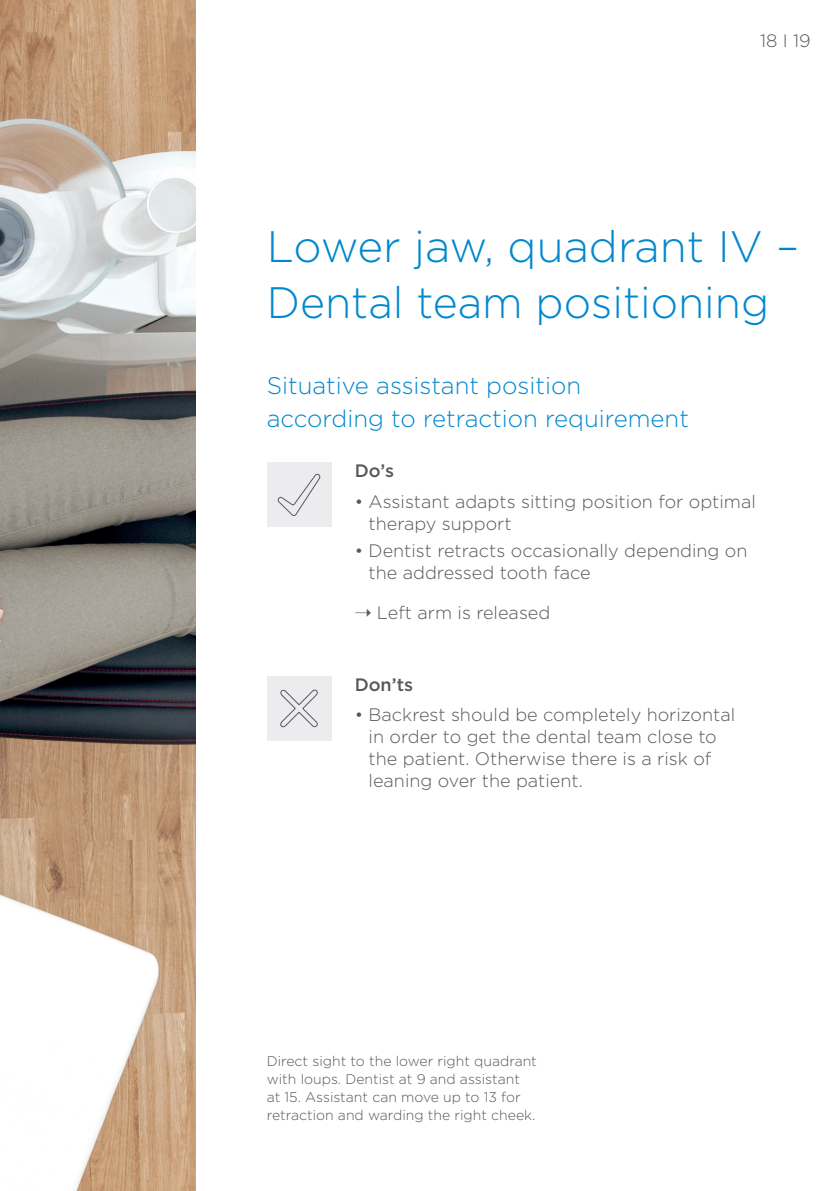
<style>
.page{position:relative;width:840px;height:1191px;background:#fff}
.page>*{position:absolute;margin:0;border:0;box-sizing:border-box;transform-origin:0 0}
.t1{font:300 44px/56px "Gotham";color:#0088ce}
.t2{font:300 24px/33px "Gotham";color:#0088ce}
._02_Pagina_9pt_11pt{font:300 18px/22px "Gotham";color:#57585a}
.t3{font:500 18px "Gotham";color:#57585a}
.t4{font:300 14px/18px "Gotham";color:#57585a}
</style>
<div class="page">
<img style="left:0;top:0;width:196px;height:1191px">
<div style="left:266px;top:463px;width:65px;height:64px;background:#ececee"></div>
<svg style="left:278px;top:473px;width:42px;height:43px"></svg>
<div style="left:266px;top:676px;width:65px;height:64px;background:#ececee"></div>
<svg style="left:280px;top:689px;width:38px;height:39px"></svg>
<p class="_02_Pagina_9pt_11pt" style="left:759px;top:29px;width:52px">18 I 19</p>
<p class="t1" style="left:266px;top:217px;width:533px">Lower jaw, quadrant IV –<br>Dental team positioning</p>
<p class="t2" style="left:266px;top:368px;width:423px">Situative assistant position according to retraction requirement</p>
<p class="t3" style="left:354px;top:459px;width:41px">Do’s</p>
<p class="_02_Pagina_9pt_11pt" style="left:368px;top:490px;width:388px;text-indent:-14px">• Assistant adapts sitting position for optimal therapy support</p>
<p class="_02_Pagina_9pt_11pt" style="left:368px;top:539px;width:380px;text-indent:-14px">• Dentist retracts occasionally depending on the addressed tooth face</p>
<p class="_02_Pagina_9pt_11pt" style="left:354px;top:601px;width:197px">➝ Left arm is released</p>
<p class="t3" style="left:354px;top:672px;width:60px">Don’ts</p>
<p class="_02_Pagina_9pt_11pt" style="left:368px;top:703px;width:368px;text-indent:-14px">• Backrest should be completely horizontal in order to get the dental team close to the patient. Otherwise there is a risk of leaning over the patient.</p>
<p class="t4" style="left:266px;top:1051px;width:271px">Direct sight to the lower right quadrant with loups. Dentist at 9 and assistant at 15. Assistant can move up to 13 for retraction and warding the right cheek.</p>
</div>
